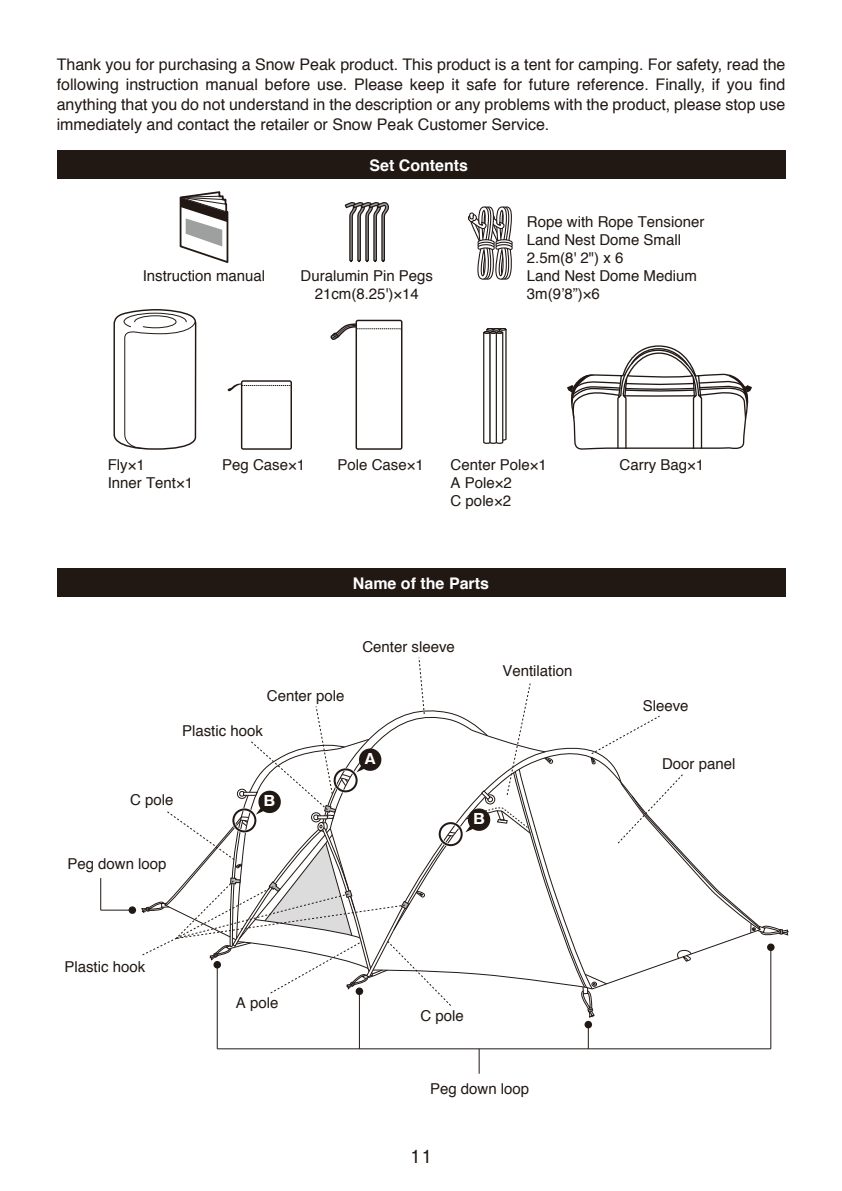
<style>
.page{position:relative;width:842px;height:1191px;background:#fff}
.page>*{position:absolute;margin:0;border:0;box-sizing:border-box;transform-origin:0 0}
.t1{font:500 18px "Gothic BBB Pro";color:#211814}
.t2{font:16px/20px "Helvetica";color:#211814;text-align:justify}
.t3{font:700 16px "Helvetica";color:#fff}
.t4{font:15px/18px "Helvetica";color:#211814}
.t5{font:700 14px "Gothic MB101 Pro";color:#fff}
</style>
<div class="page">
<hr style="left:101px;top:909px;width:32px;height:1px;background:#211814">
<hr style="left:100px;top:878px;width:1px;height:32px;background:#211814">
<div style="left:57px;top:150px;width:728px;height:28px;background:#211814"></div>
<div style="left:57px;top:568px;width:728px;height:28px;background:#211814"></div>
<svg style="left:567px;top:345px;width:185px;height:105px"></svg>
<svg style="left:468px;top:206px;width:45px;height:74px"></svg>
<svg style="left:179px;top:191px;width:50px;height:72px"></svg>
<svg style="left:344px;top:202px;width:45px;height:61px"></svg>
<svg style="left:113px;top:310px;width:84px;height:139px"></svg>
<div style="left:241px;top:380px;width:51px;height:70px;border:1px solid #211814;border-radius:2px"></div>
<svg style="left:228px;top:383px;width:63px;height:8px"></svg>
<div style="left:356px;top:320px;width:46px;height:130px;border:1px solid #211814;border-radius:2px"></div>
<svg style="left:330px;top:322px;width:72px;height:18px"></svg>
<svg style="left:483px;top:328px;width:24px;height:116px"></svg>
<svg style="left:141px;top:657px;width:648px;height:416px"></svg>
<p class="t2" style="left:57px;top:55px;width:730px">Thank you for purchasing a Snow Peak product. This product is a tent for camping. For safety, read the following instruction manual before use. Please keep it safe for future reference. Finally, if you find anything that you do not understand in the description or any problems with the product, please stop use immediately and contact the retailer or Snow Peak Customer Service.</p>
<p class="t3" style="left:369px;top:153px;width:100px">Set Contents</p>
<p class="t4" style="left:143px;top:267px;width:124px">Instruction manual</p>
<p class="t4" style="left:301px;top:267px;width:134px;text-align:center">Duralumin Pin Pegs<br>21cm(8.25')×14</p>
<p class="t4" style="left:527px;top:213px;width:179px">Rope with Rope Tensioner<br>Land Nest Dome Small<br>2.5m(8' 2") x 6<br>Land Nest Dome Medium<br>3m(9’8”)×6</p>
<p class="t4" style="left:108px;top:456px;width:87px">Fly×1<br>Inner Tent×1</p>
<p class="t4" style="left:451px;top:456px;width:98px">Center Pole×1<br>A Pole×2<br>C pole×2</p>
<p class="t4" style="left:222px;top:456px;width:84px">Peg Case×1</p>
<p class="t4" style="left:338px;top:456px;width:88px">Pole Case×1</p>
<p class="t4" style="left:620px;top:456px;width:86px">Carry Bag×1</p>
<p class="t3" style="left:353px;top:571px;width:138px">Name of the Parts</p>
<p class="t4" style="left:267px;top:687px;width:79px">Center pole</p>
<p class="t4" style="left:182px;top:722px;width:82px">Plastic hook</p>
<p class="t4" style="left:130px;top:791px;width:45px">C pole</p>
<p class="t5" style="left:264px;top:789px;width:13px">B</p>
<p class="t4" style="left:362px;top:638px;width:94px">Center sleeve</p>
<p class="t5" style="left:364px;top:747px;width:13px">A</p>
<p class="t4" style="left:67px;top:855px;width:101px">Peg down loop</p>
<p class="t4" style="left:502px;top:662px;width:72px">Ventilation</p>
<p class="t5" style="left:473px;top:807px;width:13px">B</p>
<p class="t4" style="left:64px;top:958px;width:82px">Plastic hook</p>
<p class="t4" style="left:236px;top:994px;width:44px">A pole</p>
<p class="t4" style="left:420px;top:1007px;width:45px">C pole</p>
<p class="t4" style="left:430px;top:1080px;width:101px">Peg down loop</p>
<p class="t1" style="left:410px;top:1141px;width:24px">11</p>
<p class="t4" style="left:643px;top:697px;width:47px">Sleeve</p>
<p class="t4" style="left:662px;top:755px;width:75px">Door panel</p>
</div>
